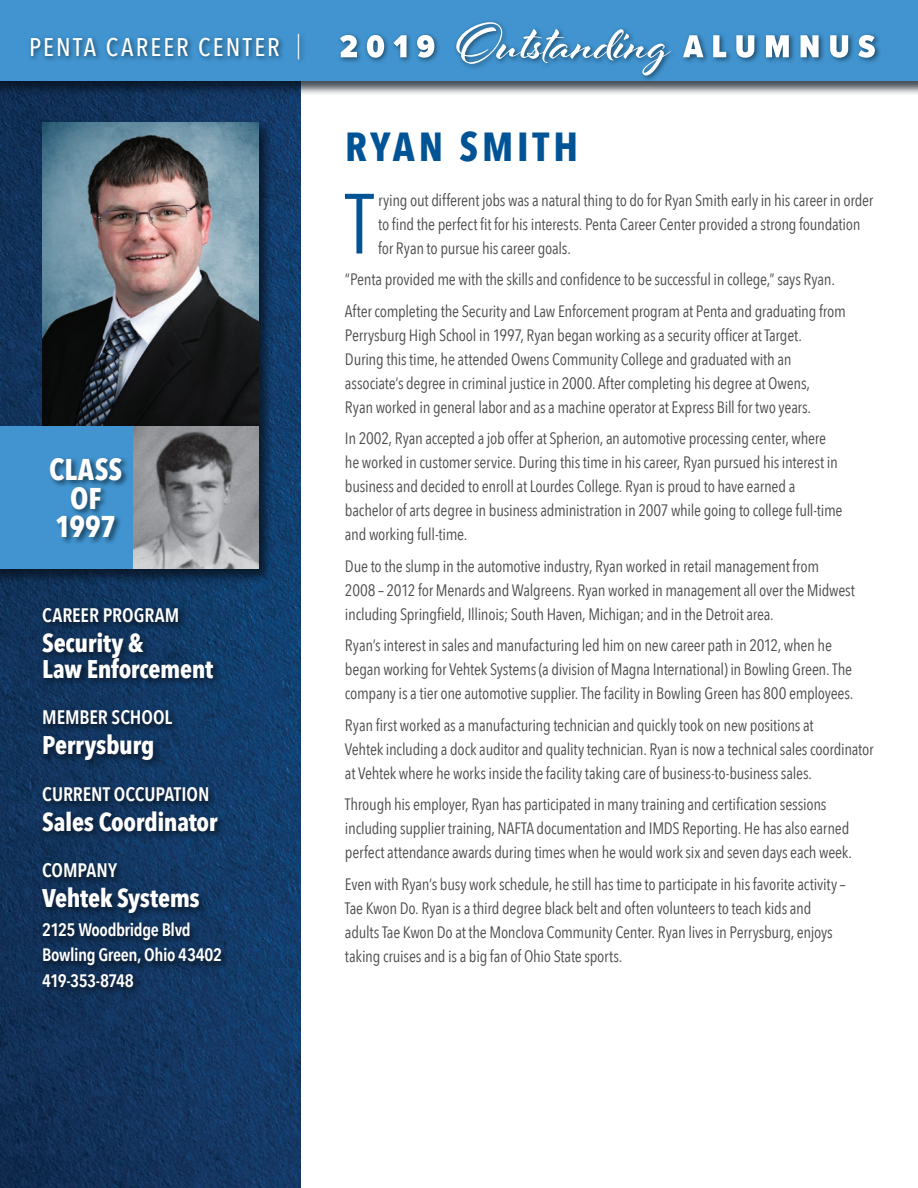
<style>
.page{position:relative;width:918px;height:1188px;background:#fff}
.page>*{position:absolute;margin:0;border:0;box-sizing:border-box;transform-origin:0 0}
.t1{font:84.3px "Avenir Next Condensed";color:#005495}
.t2{font:700 40.5px "Avenir Next Condensed";letter-spacing:.095em;color:#005495}
.t3{font:700 30px/28.5px "Avenir Next Condensed";letter-spacing:-.005em;color:#fff;text-align:center}
.t4{font:700 25.5px/25.5px "Avenir Next Condensed";letter-spacing:-.015em;color:#fff}
.t5{font:500 25.5px "Avenir Next Condensed";letter-spacing:.085em;color:#fff}
.t6{font:600 19.5px "Avenir Next Condensed";letter-spacing:-.005em;color:#fff}
.t7{font:600 18px/25.5px "Avenir Next Condensed";letter-spacing:-.025em;color:#fff}
.t8{font:16.5px/24px "Avenir Next Condensed";letter-spacing:-.015em;color:#4b4c4d}
.s1{font-weight:400}
</style>
<div class="page">
<img style="left:0;top:96px;width:301px;height:1092px">
<div style="left:0;top:0;width:918px;height:96px;background:#07111d;opacity:.75"></div>
<div style="left:0;top:0;width:918px;height:81px;background:#4194d0"></div>
<div style="left:27px;top:31px;width:278px;height:35px;background:#0b222e;opacity:.66"></div>
<div style="left:337px;top:19px;width:544px;height:63px;background:#4194d0"></div>
<svg style="left:340px;top:22px;width:535px;height:53px"></svg>
<div style="left:40px;top:120px;width:233px;height:323px;background:#08101d;opacity:.75"></div>
<img style="left:42px;top:122px;width:216px;height:303px">
<div style="left:39px;top:605px;width:191px;height:391px;background:#0b1d32;opacity:.75"></div>
<div style="left:0;top:425px;width:273px;height:159px;background:#07111d;opacity:.75"></div>
<div style="left:0;top:427px;width:258px;height:142px;background:#4194d0"></div>
<img style="left:133px;top:427px;width:125px;height:142px">
<div style="left:48px;top:456px;width:82px;height:89px;background:#0b222e;opacity:.7"></div>
<h3 class="t5" style="left:29px;top:32px;width:273px">PENTA CAREER CENTER <span class="s1">|</span></h3>
<h3 class="t3" style="left:49px;top:455px;width:75px">CLASS<br>OF<br>1997</h3>
<p class="t6" style="left:42px;top:599px;width:139px">CAREER PROGRAM</p>
<h3 class="t4" style="left:42px;top:630px;width:172px">Security &amp;<br>Law Enforcement</h3>
<p class="t6" style="left:42px;top:701px;width:131px">MEMBER SCHOOL</p>
<h3 class="t4" style="left:42px;top:732px;width:114px">Perrysburg</h3>
<p class="t6" style="left:42px;top:777px;width:169px">CURRENT OCCUPATION</p>
<h3 class="t4" style="left:42px;top:809px;width:177px">Sales Coordinator</h3>
<p class="t6" style="left:42px;top:854px;width:76px">COMPANY</p>
<h3 class="t4" style="left:42px;top:885px;width:159px">Vehtek Systems</h3>
<p class="t7" style="left:42px;top:916px;width:181px">2125 Woodbridge Blvd<br>Bowling Green, Ohio 43402<br>419-353-8748</p>
<h2 class="t2" style="left:345px;top:122px;width:235px">RYAN SMITH</h2>
<h1 class="t1" style="left:345px;top:152px;width:30px">T</h1>
<p class="t8" style="left:378px;top:187px;width:497px">rying out different jobs was a natural thing to do for Ryan Smith early in his career in order to find the perfect fit for his interests. Penta Career Center provided a strong foundation for Ryan to pursue his career goals.</p>
<p class="t8" style="left:345px;top:263px;width:502px;line-height:31.5px">“Penta provided me with the skills and confidence to be successful in college,” says Ryan.<br>After completing the Security and Law Enforcement program at Penta and graduating from</p>
<p class="t8" style="left:345px;top:322px;width:468px">Perrysburg High School in 1997, Ryan began working as a security officer at Target.<br>During this time, he attended Owens Community College and graduated with an associate’s degree in criminal justice in 2000. After completing his degree at Owens, Ryan worked in general labor and as a machine operator at Express Bill for two years.</p>
<p class="t8" style="left:345px;top:425px;width:499px">In 2002, Ryan accepted a job offer at Spherion, an automotive processing center, where he worked in customer service. During this time in his career, Ryan pursued his interest in business and decided to enroll at Lourdes College. Ryan is proud to have earned a bachelor of arts degree in business administration in 2007 while going to college full-time and working full-time.</p>
<p class="t8" style="left:345px;top:553px;width:512px">Due to the slump in the automotive industry, Ryan worked in retail management from<br>2008 – 2012 for Menards and Walgreens. Ryan worked in management all over the Midwest including Springfield, Illinois; South Haven, Michigan; and in the Detroit area.</p>
<p class="t8" style="left:345px;top:633px;width:510px">Ryan’s interest in sales and manufacturing led him on new career path in 2012, when he began working for Vehtek Systems (a division of Magna International) in Bowling Green. The company is a tier one automotive supplier. The facility in Bowling Green has 800 employees.</p>
<p class="t8" style="left:345px;top:712px;width:530px">Ryan first worked as a manufacturing technician and quickly took on new positions at<br>Vehtek including a dock auditor and quality technician. Ryan is now a technical sales coordinator at Vehtek where he works inside the facility taking care of business-to-business sales.</p>
<p class="t8" style="left:345px;top:792px;width:509px">Through his employer, Ryan has participated in many training and certification sessions including supplier training, NAFTA documentation and IMDS Reporting. He has also earned perfect attendance awards during times when he would work six and seven days each week.</p>
<p class="t8" style="left:345px;top:871px;width:502px">Even with Ryan’s busy work schedule, he still has time to participate in his favorite activity – Tae Kwon Do. Ryan is a third degree black belt and often volunteers to teach kids and adults Tae Kwon Do at the Monclova Community Center. Ryan lives in Perrysburg, enjoys taking cruises and is a big fan of Ohio State sports.</p>
</div>
